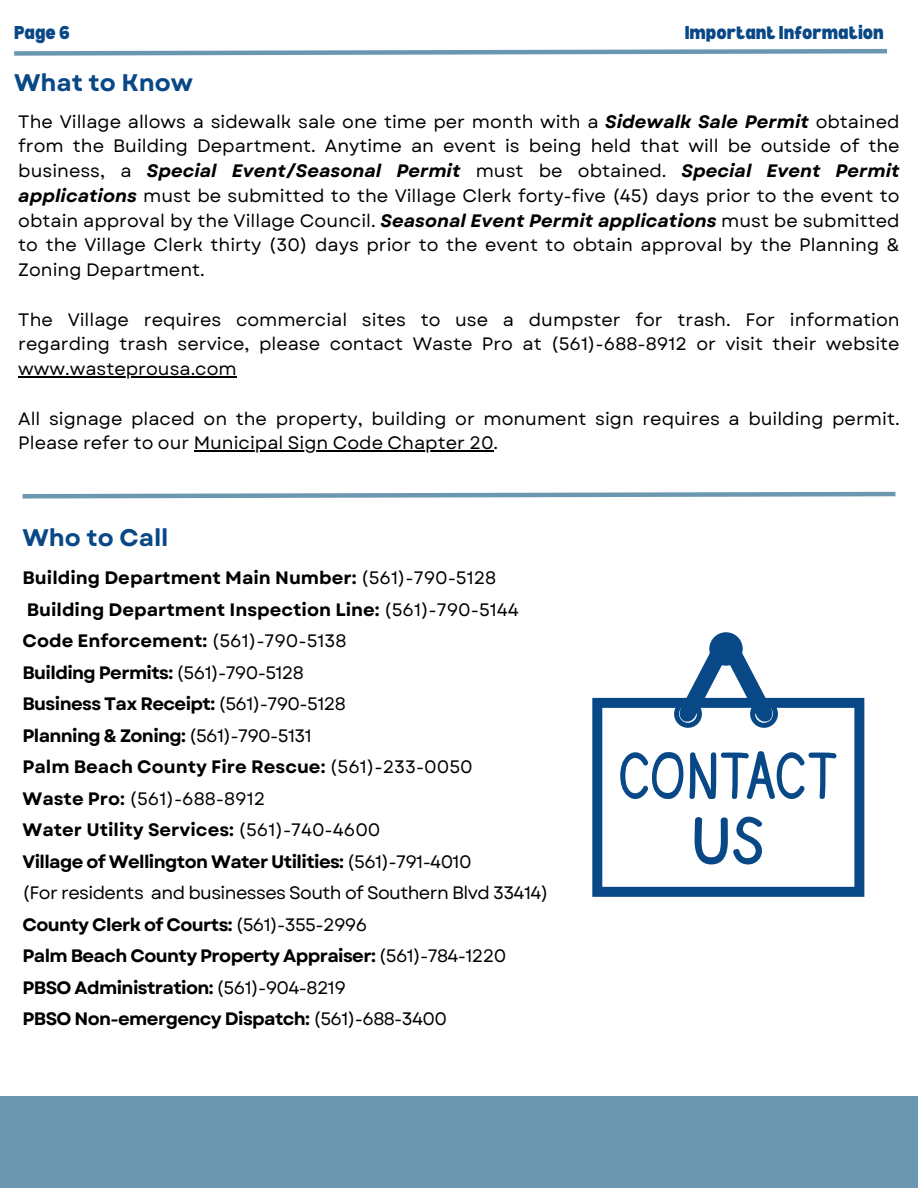
<style>
.page{position:relative;width:918px;height:1188px;background:#fff}
.page>*{position:absolute;margin:0;border:0;box-sizing:border-box;transform-origin:0 0}
.t1{font:700 24px "Garet";color:#094886}
.t2{font:900 semi-condensed 18.15px "Bernoru";color:#094886}
.t3{font:18px/24.8px "Garet";color:#000}
.t4{font:700 18px "Garet";letter-spacing:-.035em;color:#000}
.t5{font:700 18px "Garet";color:#000}
.t6{font:18px "Garet";letter-spacing:-.035em;color:#000}
.s1{font-weight:700;font-style:italic}
.s2{font-weight:400}
.s3{font-weight:700}
</style>
<div class="page">
<svg style="left:14px;top:48px;width:873px;height:8px"></svg>
<div style="left:0;top:1096px;width:918px;height:92px;background:#6c97b0"></div>
<svg style="left:22px;top:491px;width:874px;height:8px"></svg>
<svg style="left:592px;top:698px;width:272px;height:199px"></svg>
<svg style="left:620px;top:749px;width:217px;height:54px"></svg>
<svg style="left:695px;top:814px;width:69px;height:50px"></svg>
<svg style="left:709px;top:632px;width:34px;height:34px"></svg>
<svg style="left:674px;top:638px;width:104px;height:90px"></svg>
<hr style="left:18px;top:376px;width:219px;height:1px;background:#000">
<hr style="left:194px;top:450px;width:300px;height:2px;background:#000">
<h2 class="t2" style="left:14px;top:23px;width:57px">Page 6</h2>
<h2 class="t2" style="left:685px;top:23px;width:201px">Important Information</h2>
<h1 class="t1" style="left:14px;top:66px;width:180px">What to Know</h1>
<p class="t3" style="left:18px;top:109px;width:883px;text-align:justify">The Village allows a sidewalk sale one time per month with a <span class="s1">Sidewalk Sale Permit</span> obtained from the Building Department. Anytime an event is being held that will be outside of the business, a <span class="s1">Special Event/Seasonal Permit</span> must be obtained. <span class="s1">Special Event Permit applications</span> must be submitted to the Village Clerk forty-five (45) days prior to the event to obtain approval by the Village Council. <span class="s1">Seasonal Event Permit applications</span> must be submitted to the Village Clerk thirty (30) days prior to the event to obtain approval by the Planning &amp; Zoning Department.</p>
<p class="t3" style="left:18px;top:307px;width:883px">The Village requires commercial sites to use a dumpster for trash. For information regarding trash service, please contact Waste Pro at (561)-688-8912 or visit their website</p>
<p class="t3" style="left:18px;top:357px;width:220px">www.wasteprousa.com</p>
<p class="t3" style="left:18px;top:406px;width:883px">All signage placed on the property, building or monument sign requires a building permit.<br>Please refer to our Municipal Sign Code Chapter 20.</p>
<p class="t1" style="left:23px;top:520px;width:148px">Who to Call</p>
<p class="t5" style="left:23px;top:565px;width:475px">Building Department Main Number: <span class="s2">(561)-790-5128</span></p>
<p class="t5" style="left:27px;top:597px;width:494px">Building Department Inspection Line: <span class="s2">(561)-790-5144</span></p>
<p class="t5" style="left:23px;top:628px;width:325px">Code Enforcement: <span class="s2">(561)-790-5138</span></p>
<p class="t4" style="left:23px;top:660px;width:283px">Building Permits: <span class="s2">(561)-790-5128</span></p>
<p class="t4" style="left:23px;top:691px;width:325px">Business Tax Receipt: <span class="s2">(561)-790-5128</span></p>
<p class="t4" style="left:23px;top:723px;width:291px">Planning &amp; Zoning: <span class="s2">(561)-790-5131</span></p>
<p class="t5" style="left:23px;top:754px;width:452px">Palm Beach County Fire Rescue: <span class="s2">(561)-233-0050</span></p>
<p class="t3" style="left:23px;top:786px;width:244px"><span class="s3">Waste Pro:</span> (561)-688-8912</p>
<p class="t5" style="left:23px;top:817px;width:359px">Water Utility Services: <span class="s2">(561)-740-4600</span></p>
<p class="t4" style="left:23px;top:849px;width:451px">Village of Wellington Water Utilities: <span class="s2">(561)-791-4010</span></p>
<p class="t6" style="left:23px;top:880px;width:527px">(For residents and businesses South of Southern Blvd 33414)</p>
<p class="t4" style="left:23px;top:912px;width:346px">County Clerk of Courts: <span class="s2">(561)-355-2996</span></p>
<p class="t4" style="left:23px;top:943px;width:485px">Palm Beach County Property Appraiser: <span class="s2">(561)-784-1220</span></p>
<p class="t4" style="left:23px;top:975px;width:325px">PBSO Administration: <span class="s2">(561)-904-8219</span></p>
<p class="t4" style="left:23px;top:1006px;width:426px">PBSO Non-emergency Dispatch: <span class="s2">(561)-688-3400</span></p>
</div>
